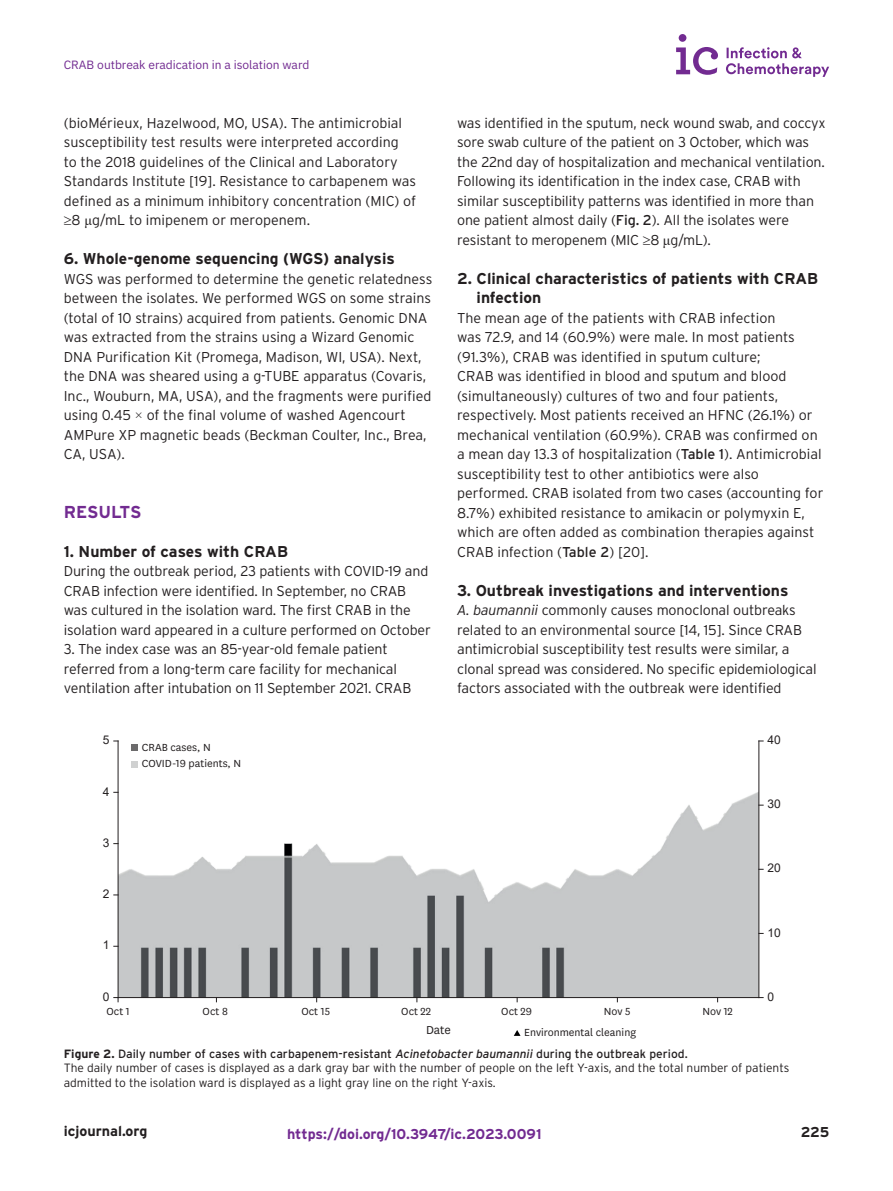
<style>
.page{position:relative;width:893px;height:1191px;background:#fff}
.page>*{position:absolute;margin:0;border:0;box-sizing:border-box;transform-origin:0 0}
.body_title1{font:700 17.25px "Interstate";letter-spacing:-.01em;color:#722b91}
.body_title2{font:700 15.6px/19.5px "Interstate";color:#231f20}
.body_title2_stacked{font:700 15.6px "Interstate";color:#231f20}
.body_p_first{font:300 14.25px/19.5px "Interstate";letter-spacing:-.01em;color:#231f20}
.doi_running_footer{font:700 14.25px "Interstate";letter-spacing:-.005em;color:#722b91}
.t1{font:700 14.25px "Interstate";color:#231f20}
.t2{font:13.5px "National";color:#231f20}
.fig_caption{font:300 12px/14.4px "Interstate";color:#231f20}
.t3{font:12px "National";color:#231f20}
.alt-title-type{font:12px "IBM Plex Sans";color:#722b91}
.t4{font:12px "Arial";color:#231f20}
.s1{font-family:"Times New Roman";font-weight:400}
.s2{font-weight:400}
.s3{font-style:italic}
.s4{font-weight:700}
.s5{font-weight:400;font-style:italic}
</style>
<div class="page">
<svg style="left:676px;top:34px;width:42px;height:41px"></svg>
<svg style="left:726px;top:47px;width:103px;height:30px"></svg>
<img style="left:119px;top:792px;width:639px;height:205px">
<svg style="left:114px;top:997px;width:5px;height:4px"></svg>
<hr style="left:118px;top:741px;width:1px;height:256px;background:#231f20">
<hr style="left:758px;top:741px;width:1px;height:256px;background:#231f20">
<hr style="left:118px;top:997px;width:641px;height:1px;background:#231f20">
<svg style="left:131px;top:744px;width:6px;height:6px"></svg>
<svg style="left:131px;top:761px;width:6px;height:6px"></svg>
<svg style="left:514px;top:1030px;width:7px;height:6px"></svg>
<p class="alt-title-type" style="left:64px;top:55px;width:247px">CRAB outbreak eradication in a isolation ward</p>
<p class="body_p_first" style="left:64px;top:113px;width:354px">(bioMérieux, Hazelwood, MO, USA). The antimicrobial susceptibility test results were interpreted according<br>to the 2018 guidelines of the Clinical and Laboratory Standards Institute [19]. Resistance to carbapenem was defined as a minimum inhibitory concentration (MIC) of ≥8 <span class="s1">μ</span>g/mL to imipenem or meropenem.</p>
<p class="body_title2" style="left:64px;top:249px;width:333px">6. Whole-genome sequencing (WGS) analysis</p>
<p class="body_p_first" style="left:64px;top:269px;width:370px">WGS was performed to determine the genetic relatedness between the isolates. We performed WGS on some strains (total of 10 strains) acquired from patients. Genomic DNA was extracted from the strains using a Wizard Genomic DNA Purification Kit (Promega, Madison, WI, USA). Next, the DNA was sheared using a g-TUBE apparatus (Covaris, Inc., Wouburn, MA, USA), and the fragments were purified using 0.45 <span class="s1">×</span> of the final volume of washed Agencourt AMPure XP magnetic beads (Beckman Coulter, Inc., Brea, CA, USA).</p>
<p class="body_title1" style="left:64px;top:502px;width:79px">RESULTS</p>
<p class="body_title2_stacked" style="left:64px;top:542px;width:226px">1. Number of cases with CRAB</p>
<p class="body_p_first" style="left:64px;top:561px;width:369px">During the outbreak period, 23 patients with COVID-19 and CRAB infection were identified. In September, no CRAB was cultured in the isolation ward. The first CRAB in the isolation ward appeared in a culture performed on October</p>
<p class="body_p_first" style="left:64px;top:639px;width:349px">3. The index case was an 85-year-old female patient referred from a long-term care facility for mechanical ventilation after intubation on 11 September 2021. CRAB</p>
<p class="t4" style="left:103px;top:731px;width:8px">5</p>
<p class="t4" style="left:103px;top:783px;width:8px">4</p>
<p class="t4" style="left:103px;top:834px;width:8px">3</p>
<p class="t4" style="left:103px;top:885px;width:8px">2</p>
<p class="t4" style="left:103px;top:937px;width:8px">1</p>
<p class="t4" style="left:103px;top:988px;width:8px">0</p>
<p class="t3" style="left:142px;top:739px;width:71px">CRAB cases, N</p>
<p class="t3" style="left:142px;top:756px;width:101px">COVID-19 patients, N</p>
<p class="body_p_first" style="left:457px;top:113px;width:370px">was identified in the sputum, neck wound swab, and coccyx sore swab culture of the patient on 3 October, which was the 22nd day of hospitalization and mechanical ventilation.<br>Following its identification in the index case, CRAB with similar susceptibility patterns was identified in more than one patient almost daily (<span class="s2">Fig. 2</span>). All the isolates were resistant to meropenem (MIC ≥8 <span class="s1">μ</span>g/mL).</p>
<p class="body_title2" style="left:477px;top:268px;width:343px;text-indent:-20px">2. Clinical characteristics of patients with CRAB infection</p>
<p class="body_p_first" style="left:457px;top:308px;width:368px">The mean age of the patients with CRAB infection<br>was 72.9, and 14 (60.9%) were male. In most patients (91.3%), CRAB was identified in sputum culture;<br>CRAB was identified in blood and sputum and blood (simultaneously) cultures of two and four patients, respectively. Most patients received an HFNC (26.1%) or mechanical ventilation (60.9%). CRAB was confirmed on a mean day 13.3 of hospitalization (<span class="s2">Table 1</span>). Antimicrobial susceptibility test to other antibiotics were also performed. CRAB isolated from two cases (accounting for 8.7%) exhibited resistance to amikacin or polymyxin E, which are often added as combination therapies against CRAB infection (<span class="s2">Table 2</span>) [20].</p>
<p class="body_title2" style="left:457px;top:580px;width:333px">3. Outbreak investigations and interventions</p>
<p class="body_p_first" style="left:457px;top:600px;width:361px"><span class="s3">A. baumannii</span> commonly causes monoclonal outbreaks related to an environmental source [14, 15]. Since CRAB antimicrobial susceptibility test results were similar, a clonal spread was considered. No specific epidemiological factors associated with the outbreak were identified</p>
<p class="t4" style="left:767px;top:731px;width:15px">40</p>
<p class="t4" style="left:767px;top:796px;width:15px">30</p>
<p class="t4" style="left:767px;top:860px;width:15px">20</p>
<p class="t4" style="left:767px;top:924px;width:15px">10</p>
<p class="t4" style="left:767px;top:988px;width:8px">0</p>
<p class="t3" style="left:106px;top:1003px;width:25px">Oct 1</p>
<p class="t3" style="left:203px;top:1003px;width:27px">Oct 8</p>
<p class="t3" style="left:301px;top:1003px;width:30px">Oct 15</p>
<p class="t3" style="left:401px;top:1003px;width:31px">Oct 22</p>
<p class="t3" style="left:501px;top:1003px;width:32px">Oct 29</p>
<p class="t3" style="left:604px;top:1003px;width:28px">Nov 5</p>
<p class="t3" style="left:702px;top:1003px;width:32px">Nov 12</p>
<p class="t2" style="left:426px;top:1021px;width:26px">Date</p>
<p class="t3" style="left:524px;top:1024px;width:113px">Environmental cleaning</p>
<p class="fig_caption" style="left:64px;top:1046px;width:727px"><span class="s4">Figure 2.</span> <span class="s2">Daily number of cases with carbapenem-resistant</span> <span class="s5">Acinetobacter baumannii</span> <span class="s2">during the outbreak period.<br></span>The daily number of cases is displayed as a dark gray bar with the number of people on the left Y-axis, and the total number of patients admitted to the isolation ward is displayed as a light gray line on the right Y-axis.</p>
<p class="t1" style="left:64px;top:1123px;width:85px">icjournal.org</p>
<p class="t1" style="left:801px;top:1124px;width:30px">225</p>
<p class="doi_running_footer" style="left:287px;top:1125px;width:256px">https://doi.org/10.3947/ic.2023.0091</p>
</div>
